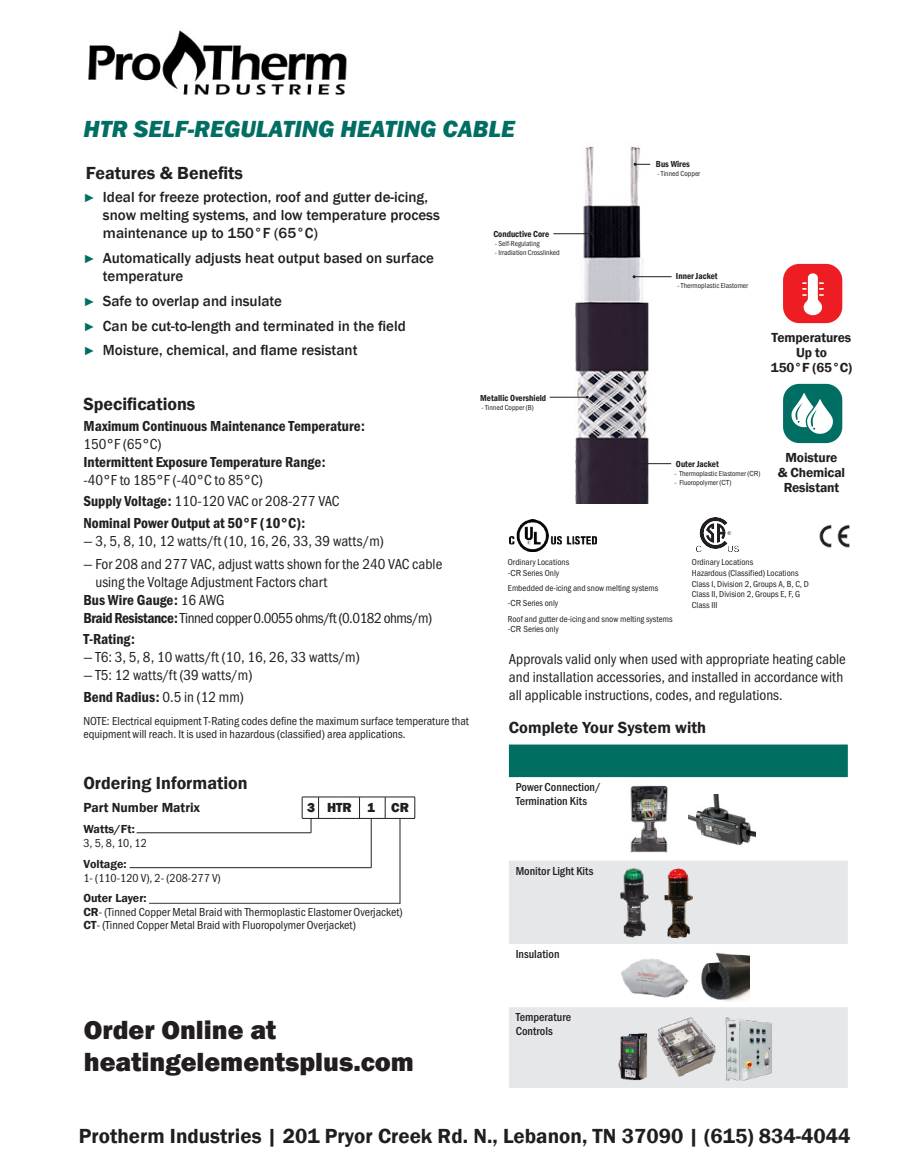
<style>
.page{position:relative;width:905px;height:1175px;background:#fff}
.page>*{position:absolute;margin:0;border:0;box-sizing:border-box;transform-origin:0 0}
.t1{font:800 27px/32.4px "Franklin Gothic";color:#221e1f}
.t2{font:italic 800 24px "Franklin Gothic";color:#006e63}
.t3{font:600 21px "Franklin Gothic";color:#221e1f}
.t4{font:600 18px "Franklin Gothic";color:#231f20}
.t5{font:600 16.5px "Franklin Gothic";color:#231f20}
.t6{font:15px/18px "Franklin Gothic URW Cond";color:#231f20}
.Red_Arrow_Bullet_Lis{font:500 15px/18px "Franklin Gothic";color:#231f20}
.t7{font:15px/18px "Franklin Gothic URW Con Dem";color:#231f20}
.t8{font:15px "Franklin Gothic URW Cond";letter-spacing:-.03em;color:#231f20}
.t9{font:600 13.5px/15px "Franklin Gothic";letter-spacing:-.01em;color:#231f20;text-align:center}
.t10{font:800 13.5px "Franklin Gothic";color:#231f20}
.t11{font:12px/14.4px "Franklin Gothic URW Cond";color:#231f20}
.t12{font:500 12px/13.5px "Franklin Gothic URW Cond";color:#231f20}
.t13{font:600 12px "Franklin Gothic";color:#231f20}
.t14{font:9px/15.3px "Franklin Gothic URW Cond";color:#231f20}
.t15{font:600 condensed 9px "Franklin Gothic";color:#231f20}
.t16{font:7.5px "Franklin Gothic URW Cond";color:#231f20}
.s1{font-size:12px;color:#006e63}
.s2{font-family:"Franklin Gothic URW Cond"}
.s3{font-family:"Franklin Gothic URW Con Dem"}
.s4{font-family:"Franklin Gothic";font-weight:600}
.s5{font-family:"Franklin Gothic"}
</style>
<div class="page">
<img style="left:551px;top:146px;width:110px;height:358px">
<hr style="left:553px;top:233px;width:38px;height:1px;background:#231f20">
<hr style="left:634px;top:276px;width:37px;height:1px;background:#231f20">
<svg style="left:633px;top:163px;width:17px;height:3px"></svg>
<hr style="left:549px;top:397px;width:38px;height:1px;background:#231f20">
<hr style="left:633px;top:463px;width:38px;height:1px;background:#231f20">
<hr style="left:136px;top:832px;width:175px;height:1px;background:#231f20">
<svg style="left:311px;top:819px;width:1px;height:14px"></svg>
<hr style="left:130px;top:867px;width:241px;height:1px;background:#231f20">
<hr style="left:371px;top:818px;width:1px;height:49px;background:#231f20">
<hr style="left:149px;top:903px;width:251px;height:1px;background:#231f20">
<hr style="left:400px;top:818px;width:1px;height:85px;background:#231f20">
<hr style="left:302px;top:796px;width:34px;height:1px;background:#231f20">
<svg style="left:302px;top:797px;width:1px;height:21px"></svg>
<svg style="left:318px;top:797px;width:1px;height:21px"></svg>
<hr style="left:355px;top:796px;width:30px;height:1px;background:#231f20">
<hr style="left:385px;top:796px;width:30px;height:1px;background:#231f20">
<svg style="left:385px;top:797px;width:1px;height:21px"></svg>
<svg style="left:414px;top:797px;width:1px;height:21px"></svg>
<hr style="left:302px;top:818px;width:34px;height:1px;background:#231f20">
<svg style="left:336px;top:796px;width:24px;height:23px"></svg>
<hr style="left:355px;top:818px;width:30px;height:1px;background:#231f20">
<hr style="left:385px;top:818px;width:30px;height:1px;background:#231f20">
<img style="left:696px;top:517px;width:42px;height:34px">
<img style="left:819px;top:524px;width:31px;height:24px">
<img style="left:509px;top:519px;width:87px;height:32px">
<div style="left:509px;top:744px;width:338px;height:33px;background:#006e63"></div>
<svg style="left:509px;top:861px;width:338px;height:227px;fill:#e6e7e9"></svg>
<img style="left:630px;top:785px;width:38px;height:68px">
<img style="left:688px;top:794px;width:67px;height:52px">
<img style="left:618px;top:866px;width:32px;height:72px">
<img style="left:616px;top:956px;width:75px;height:43px">
<img style="left:698px;top:950px;width:51px;height:51px">
<img style="left:616px;top:1031px;width:33px;height:51px">
<img style="left:653px;top:1013px;width:67px;height:69px">
<img style="left:725px;top:1017px;width:47px;height:63px">
<img style="left:662px;top:866px;width:32px;height:73px">
<div style="left:783px;top:384px;width:59px;height:59px;background:#006e63;border-radius:16px"></div>
<svg style="left:791px;top:392px;width:42px;height:42px"></svg>
<div style="left:783px;top:264px;width:59px;height:59px;background:#ee1d23;border-radius:16px"></div>
<svg style="left:802px;top:273px;width:22px;height:43px"></svg>
<img style="left:88px;top:30px;width:259px;height:65px">
<p class="t2" style="left:83px;top:113px;width:433px">HTR SELF-REGULATING HEATING CABLE</p>
<p class="t4" style="left:86px;top:162px;width:159px">Features &amp; Benefits</p>
<p class="Red_Arrow_Bullet_Lis" style="left:103px;top:188px;width:338px;text-indent:-20px"><span class="s1">►</span> Ideal for freeze protection, roof and gutter de-icing, snow melting systems, and low temperature process maintenance up to 150°F (65°C)</p>
<p class="Red_Arrow_Bullet_Lis" style="left:103px;top:249px;width:332px;text-indent:-20px"><span class="s1">►</span> Automatically adjusts heat output based on surface temperature</p>
<p class="Red_Arrow_Bullet_Lis" style="left:83px;top:292px;width:200px"><span class="s1">►</span> Safe to overlap and insulate</p>
<p class="Red_Arrow_Bullet_Lis" style="left:83px;top:317px;width:324px"><span class="s1">►</span> Can be cut-to-length and terminated in the field</p>
<p class="Red_Arrow_Bullet_Lis" style="left:83px;top:341px;width:275px"><span class="s1">►</span> Moisture, chemical, and flame resistant</p>
<p class="t4" style="left:83px;top:392px;width:113px">Specifications</p>
<p class="t15" style="left:493px;top:228px;width:57px">Conductive Core</p>
<p class="t16" style="left:494px;top:238px;width:46px">- Self-Regulating</p>
<p class="t16" style="left:494px;top:247px;width:66px">- Irradiation Crosslinked</p>
<p class="t15" style="left:480px;top:392px;width:68px">Metallic Overshield</p>
<p class="t16" style="left:481px;top:402px;width:54px">- Tinned Copper (B)</p>
<p class="t15" style="left:656px;top:158px;width:35px">Bus Wires</p>
<p class="t16" style="left:657px;top:168px;width:44px">- Tinned Copper</p>
<p class="t15" style="left:676px;top:270px;width:43px">Inner Jacket</p>
<p class="t16" style="left:677px;top:280px;width:72px">- Thermoplastic Elastomer</p>
<p class="t9" style="left:770px;top:330px;width:83px">Temperatures<br>Up to<br>150°F (65°C)</p>
<p class="t7" style="left:83px;top:417px;width:283px">Maximum Continuous Maintenance Temperature:<br><span class="s2">150°F (65°C)</span></p>
<p class="t7" style="left:83px;top:453px;width:244px">Intermittent Exposure Temperature Range: <span class="s2">-40°F to 185°F (-40°C to 85°C)</span></p>
<p class="t6" style="left:83px;top:491px;width:258px"><span class="s3">Supply Voltage:</span> 110-120 VAC or 208-277 VAC</p>
<p class="t7" style="left:83px;top:513px;width:223px">Nominal Power Output at 50°F (10°C):</p>
<p class="t6" style="left:83px;top:531px;width:302px">— 3, 5, 8, 10, 12 watts/ft (10, 16, 26, 33, 39 watts/m)</p>
<p class="t6" style="left:95px;top:554px;width:348px;text-indent:-12px">— For 208 and 277 VAC, adjust watts shown for the 240 VAC cable using the Voltage Adjustment Factors chart</p>
<p class="t7" style="left:83px;top:590px;width:143px">Bus Wire Gauge: <span class="s2">16 AWG</span></p>
<p class="t8" style="left:83px;top:607px;width:350px"><span class="s3">Braid Resistance:</span> Tinned copper 0.0055 ohms/ft (0.0182 ohms/m)</p>
<p class="t7" style="left:83px;top:629px;width:53px">T-Rating:</p>
<p class="t6" style="left:83px;top:647px;width:277px">— T6: 3, 5, 8, 10 watts/ft (10, 16, 26, 33 watts/m)</p>
<p class="t6" style="left:83px;top:665px;width:170px">— T5: 12 watts/ft (39 watts/m)</p>
<p class="t7" style="left:83px;top:687px;width:162px">Bend Radius: <span class="s2">0.5 in (12 mm)</span></p>
<p class="t11" style="left:83px;top:713px;width:387px;line-height:13.5px">NOTE: Electrical equipment T-Rating codes define the maximum surface temperature that equipment will reach. It is used in hazardous (classified) area applications.</p>
<p class="t4" style="left:83px;top:771px;width:166px">Ordering Information</p>
<p class="t9" style="left:83px;top:800px;width:118px">Part Number Matrix</p>
<p class="t11" style="left:83px;top:820px;width:65px"><span class="s4">Watts/Ft:<br></span>3, 5, 8, 10, 12</p>
<p class="t11" style="left:83px;top:855px;width:139px"><span class="s4">Voltage:<br></span>1- (110-120 V), 2- (208-277 V)</p>
<p class="t13" style="left:83px;top:891px;width:65px">Outer Layer:</p>
<p class="t11" style="left:83px;top:904px;width:320px;line-height:13px"><span class="s4">CR</span>- (Tinned Copper Metal Braid with Thermoplastic Elastomer Overjacket)<br><span class="s4">CT</span>- (Tinned Copper Metal Braid with Fluoropolymer Overjacket)</p>
<p class="t10" style="left:307px;top:799px;width:9px">3</p>
<p class="t10" style="left:327px;top:799px;width:26px">HTR</p>
<p class="t10" style="left:367px;top:799px;width:9px">1</p>
<p class="t10" style="left:391px;top:799px;width:19px">CR</p>
<h1 class="t1" style="left:84px;top:1013px;width:332px">Order Online at heatingelementsplus.com</h1>
<p class="t15" style="left:676px;top:458px;width:44px">Outer Jacket</p>
<p class="t16" style="left:674px;top:468px;width:87px">- Thermoplastic Elastomer (<span class="s5">CR</span>)</p>
<p class="t16" style="left:674px;top:477px;width:58px">- Fluoropolymer (<span class="s5">CT</span>)</p>
<p class="t9" style="left:785px;top:450px;width:53px">Moisture</p>
<p class="t9" style="left:777px;top:465px;width:69px">&amp; Chemical</p>
<p class="t9" style="left:783px;top:480px;width:57px">Resistant</p>
<p class="t14" style="left:508px;top:553px;width:63px">Ordinary Locations</p>
<p class="t14" style="left:508px;top:564px;width:166px">-<span class="s5">CR</span> Series Only<br>Embedded de-icing and snow melting systems -<span class="s5">CR</span> Series only<br>Roof and gutter de-icing and snow melting systems</p>
<p class="t14" style="left:508px;top:621px;width:53px">-<span class="s5">CR</span> Series only</p>
<p class="t14" style="left:692px;top:553px;width:63px">Ordinary Locations</p>
<p class="t14" style="left:692px;top:564px;width:108px">Hazardous (Classified) Locations</p>
<p class="t14" style="left:692px;top:575px;width:118px">Class I, Division 2, Groups A, B, C, D</p>
<p class="t14" style="left:692px;top:586px;width:110px">Class II, Division 2, Groups E, F, G</p>
<p class="t14" style="left:692px;top:597px;width:27px">Class III</p>
<p class="t6" style="left:509px;top:648px;width:338px">Approvals valid only when used with appropriate heating cable and installation accessories, and installed in accordance with all applicable instructions, codes, and regulations.</p>
<p class="t5" style="left:509px;top:717px;width:199px">Complete Your System with</p>
<p class="t12" style="left:515px;top:779px;width:87px">Power Connection/<br>Termination Kits</p>
<p class="t12" style="left:515px;top:863px;width:79px">Monitor Light Kits</p>
<p class="t12" style="left:515px;top:946px;width:45px">Insulation</p>
<p class="t12" style="left:515px;top:1009px;width:57px">Temperature<br>Controls</p>
<h3 class="t3" style="left:79px;top:1122px;width:773px">Protherm Industries | 201 Pryor Creek Rd. N., Lebanon, TN 37090 | (615) 834-4044</h3>
</div>
